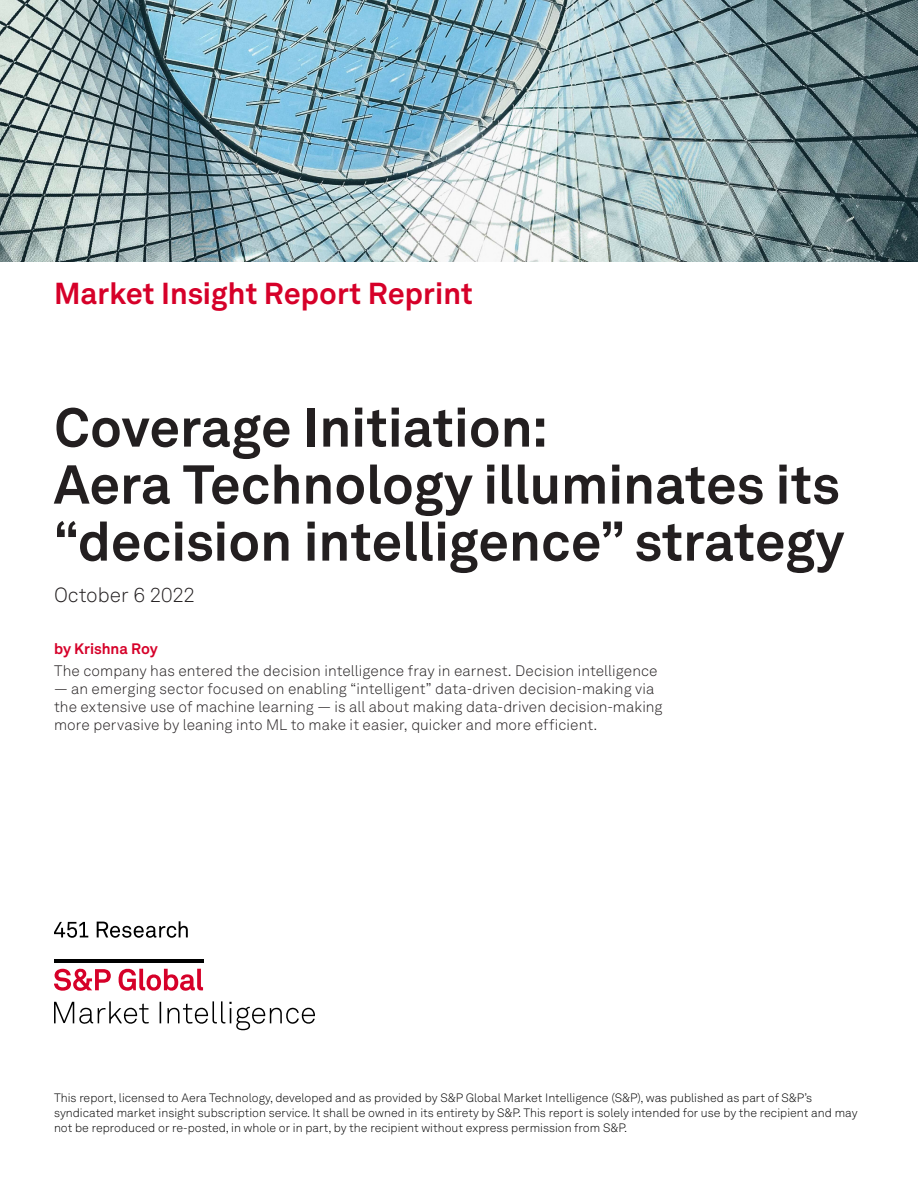
<style>
.page{position:relative;width:918px;height:1188px;background:#fff}
.page>*{position:absolute;margin:0;border:0;box-sizing:border-box;transform-origin:0 0}
.t1{font:700 54px/57px "Akkurat LL";color:#231f20}
.Report_type{font:700 30px "Akkurat LL";color:#d60029}
.Date{font:300 20.25px "Akkurat LL";letter-spacing:-.005em;color:#231f20}
.Hook{font:300 15px/18px "Akkurat LL";letter-spacing:.005em;color:#231f20}
.Author{font:700 15px "Akkurat LL";color:#d60029}
.Legal_Text{font:300 12px/15px "Akkurat LL";color:#000}
</style>
<div class="page">
<img style="left:0;top:0;width:918px;height:262px">
<svg style="left:54px;top:1001px;width:261px;height:29px"></svg>
<svg style="left:54px;top:968px;width:149px;height:23px"></svg>
<hr style="left:54px;top:959px;width:149px;height:3px;background:#000">
<svg style="left:54px;top:922px;width:34px;height:16px"></svg>
<svg style="left:97px;top:921px;width:91px;height:17px"></svg>
<p class="Report_type" style="left:54px;top:270px;width:421px">Market Insight Report Reprint</p>
<p class="t1" style="left:54px;top:396px;width:792px">Coverage Initiation:<br>Aera Technology illuminates its “decision intelligence” strategy</p>
<p class="Date" style="left:54px;top:581px;width:142px">October 6 2022</p>
<p class="Author" style="left:54px;top:637px;width:105px">by Krishna Roy</p>
<p class="Hook" style="left:54px;top:662px;width:605px">The company has entered the decision intelligence fray in earnest. Decision intelligence</p>
<p class="Hook" style="left:54px;top:680px;width:610px">— an emerging sector focused on enabling “intelligent” data-driven decision-making via the extensive use of machine learning — is all about making data-driven decision-making more pervasive by leaning into ML to make it easier, quicker and more efficient.</p>
<p class="Legal_Text" style="left:54px;top:1090px;width:805px">This report, licensed to Aera Technology, developed and as provided by S&amp;P Global Market Intelligence (S&amp;P), was published as part of S&amp;P’s syndicated market insight subscription service. It shall be owned in its entirety by S&amp;P. This report is solely intended for use by the recipient and may not be reproduced or re-posted, in whole or in part, by the recipient without express permission from S&amp;P.</p>
</div>
